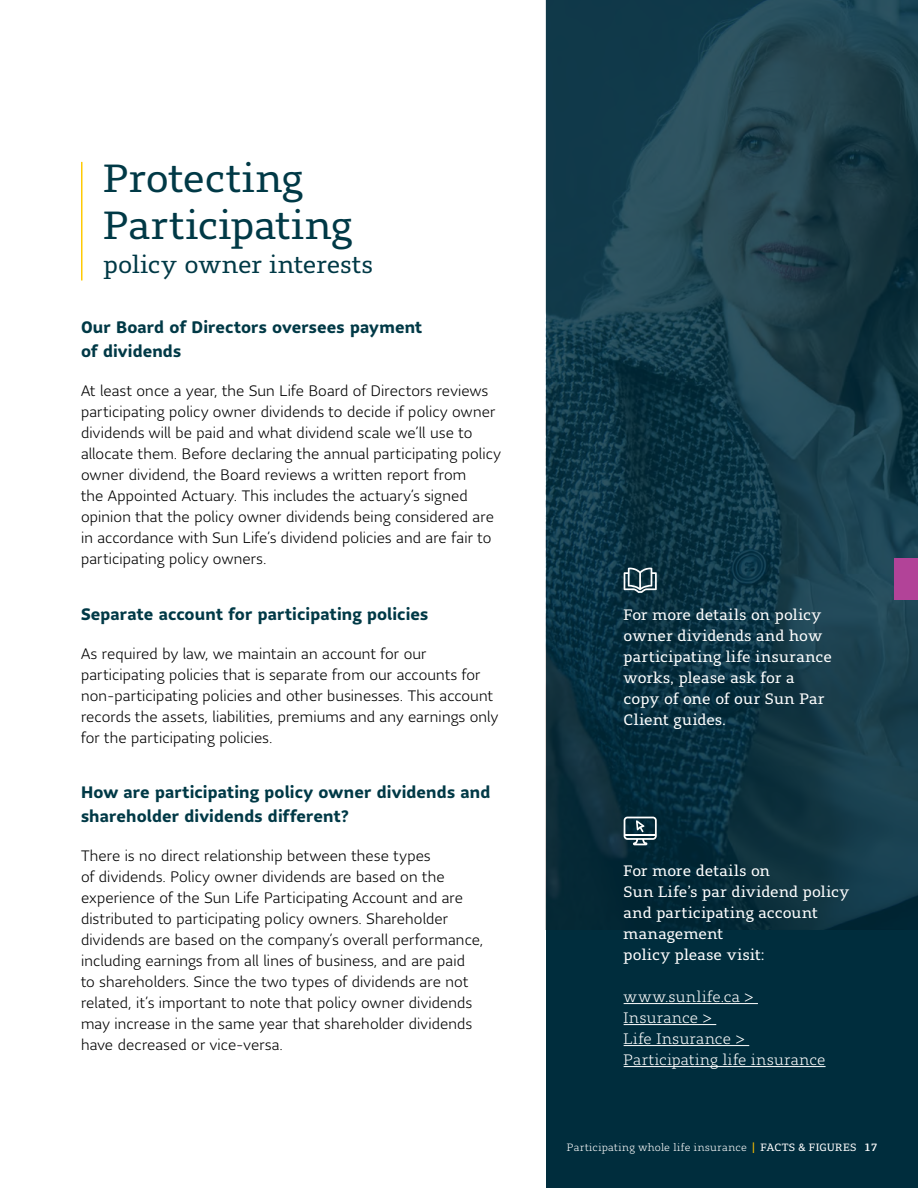
<style>
.page{position:relative;width:918px;height:1188px;background:#fff}
.page>*{position:absolute;margin:0;border:0;box-sizing:border-box;transform-origin:0 0}
.t1{font:39px/46.8px "Sun Life Serif";color:#003946}
.t2{font:24px "Sun Life Serif";color:#003946}
.t3{font:700 16.5px/24px "Sun Life Sans";letter-spacing:.005em;color:#003946}
.t4{font:300 15px/21px "Sun Life Sans";letter-spacing:.01em;color:#000}
.t5{font:15px/21px "Sun Life Serif";letter-spacing:.01em;color:#fff}
.t6{font:300 15px/21px "Sun Life Serif";letter-spacing:.035em;color:#fff}
.t7{font:300 10.5px "Sun Life Serif";letter-spacing:.035em;color:#fff}
.s1{font-weight:400;color:#fcc000}
.s2{font-weight:400}
.s3{font-weight:500}
</style>
<div class="page">
<div style="left:546px;top:0;width:372px;height:1188px;background:#002d3d"></div>
<img style="left:546px;top:0;width:372px;height:930px">
<div style="left:894px;top:558px;width:24px;height:41px;background:#b24398"></div>
<hr style="left:81px;top:162px;width:1px;height:119px;background:#ffcb05">
<svg style="left:624px;top:568px;width:33px;height:25px"></svg>
<hr style="left:624px;top:1003px;width:134px;height:1px;background:#fff">
<hr style="left:624px;top:1024px;width:92px;height:1px;background:#fff">
<hr style="left:624px;top:1045px;width:125px;height:1px;background:#fff">
<hr style="left:624px;top:1066px;width:202px;height:1px;background:#fff">
<svg style="left:624px;top:817px;width:33px;height:28px"></svg>
<hr style="left:625px;top:834px;width:31px;height:1px;background:#fff">
<h1 class="t1" style="left:104px;top:154px;width:250px">Protecting<br>Participating</h1>
<h2 class="t2" style="left:104px;top:248px;width:271px">policy owner interests</h2>
<p class="t3" style="left:81px;top:315px;width:343px">Our Board of Directors oversees payment of dividends</p>
<p class="t4" style="left:81px;top:380px;width:422px">At least once a year, the Sun Life Board of Directors reviews participating policy owner dividends to decide if policy owner dividends will be paid and what dividend scale we’ll use to allocate them. Before declaring the annual participating policy owner dividend, the Board reviews a written report from<br>the Appointed Actuary. This includes the actuary’s signed opinion that the policy owner dividends being considered are in accordance with Sun Life’s dividend policies and are fair to participating policy owners.</p>
<p class="t3" style="left:81px;top:601px;width:349px">Separate account for participating policies</p>
<p class="t4" style="left:81px;top:642px;width:419px">As required by law, we maintain an account for our participating policies that is separate from our accounts for non-participating policies and other businesses. This account records the assets, liabilities, premiums and any earnings only for the participating policies.</p>
<p class="t3" style="left:81px;top:780px;width:411px">How are participating policy owner dividends and shareholder dividends different?</p>
<p class="t4" style="left:81px;top:845px;width:404px">There is no direct relationship between these types<br>of dividends. Policy owner dividends are based on the experience of the Sun Life Participating Account and are distributed to participating policy owners. Shareholder dividends are based on the company’s overall performance, including earnings from all lines of business, and are paid<br>to shareholders. Since the two types of dividends are not related, it’s important to note that policy owner dividends may increase in the same year that shareholder dividends have decreased or vice-versa.</p>
<p class="t5" style="left:624px;top:604px;width:210px">For more details on policy owner dividends and how participating life insurance works, please ask for a copy of one of our Sun Par<br>Client guides.</p>
<p class="t5" style="left:624px;top:860px;width:227px">For more details on<br>Sun Life’s par dividend policy and participating account management<br>policy please visit:</p>
<p class="t6" style="left:624px;top:986px;width:203px">www.sunlife.ca &gt;<br>Insurance &gt;<br>Life Insurance &gt;<br>Participating life insurance</p>
<p class="t7" style="left:567px;top:1140px;width:312px">Participating whole life insurance <span class="s1">|</span> <span class="s2">FACTS &amp; FIGURES</span> <span class="s3">17</span></p>
</div>
